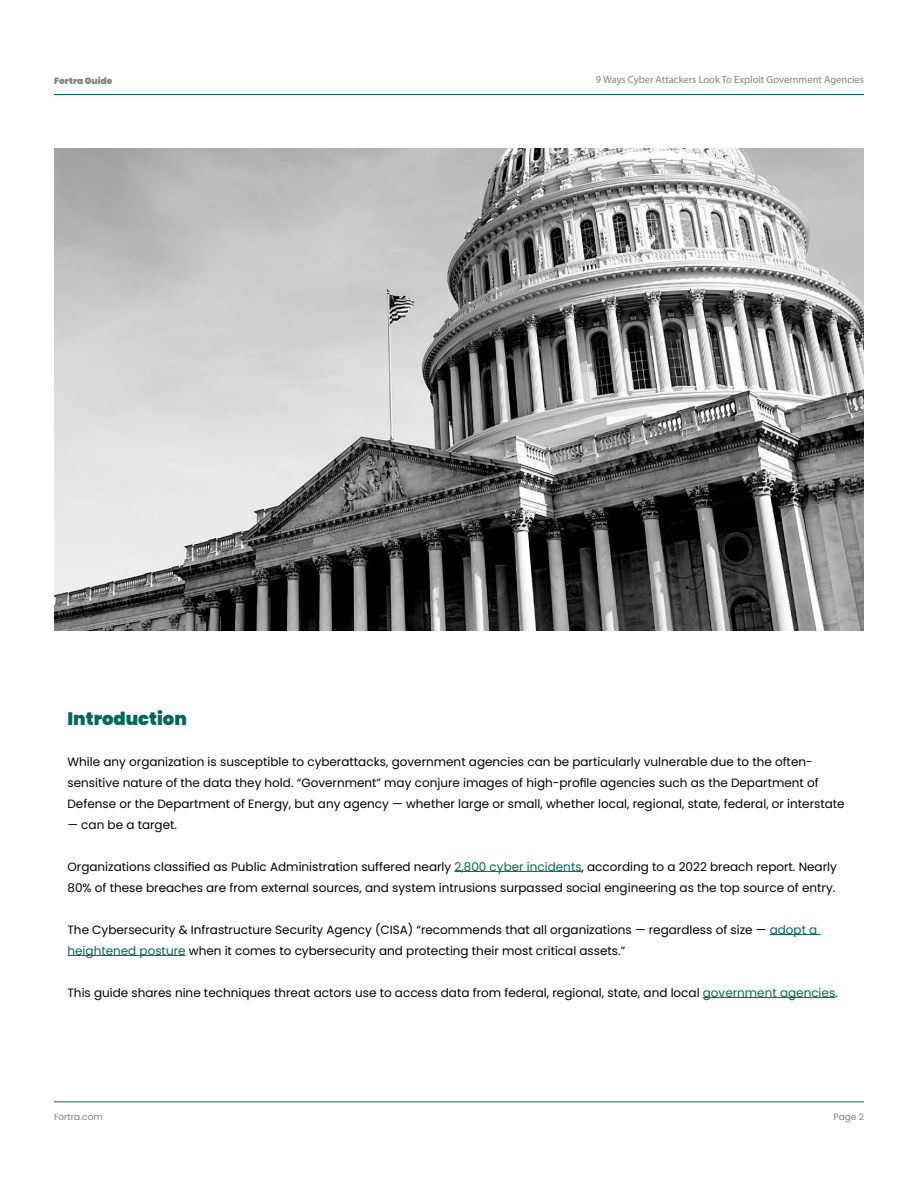
<style>
.page{position:relative;width:918px;height:1188px;background:#fff}
.page>*{position:absolute;margin:0;border:0;box-sizing:border-box;transform-origin:0 0}
.t1{font:900 18px "Poppins";color:#006a56}
.t2{font:12px/21px "Poppins";color:#000}
.t3{font:10.5px "Myriad Pro";color:#808285}
.t4{font:9px "Poppins";color:#808285}
.t5{font:900 9px "Poppins";color:#808285}
.s1{color:#006a56}
</style>
<div class="page">
<hr style="left:54px;top:94px;width:810px;height:1px;background:#006a56">
<hr style="left:54px;top:1101px;width:810px;height:1px;background:#006a56">
<img style="left:54px;top:148px;width:810px;height:482px">
<hr style="left:455px;top:871px;width:127px;height:1px;background:#006a56">
<hr style="left:770px;top:934px;width:51px;height:1px;background:#006a56">
<hr style="left:68px;top:955px;width:118px;height:1px;background:#006a56">
<hr style="left:703px;top:997px;width:132px;height:1px;background:#006a56">
<p class="t5" style="left:54px;top:76px;width:60px">Fortra Guide</p>
<p class="t3" style="left:596px;top:73px;width:270px">9 Ways Cyber Attackers Look To Exploit Government Agencies</p>
<h1 class="t1" style="left:68px;top:708px;width:121px">Introduction</h1>
<p class="t2" style="left:68px;top:751px;width:779px">While any organization is susceptible to cyberattacks, government agencies can be particularly vulnerable due to the often&shy;sensitive nature of the data they hold. “Government” may conjure images of high-profile agencies such as the Department of<br>Defense or the Department of Energy, but any agency — whether large or small, whether local, regional, state, federal, or interstate</p>
<p class="t2" style="left:68px;top:814px;width:111px">— can be a target.</p>
<p class="t2" style="left:68px;top:856px;width:771px">Organizations classified as Public Administration suffered nearly <span class="s1">2,800 cyber incidents</span>, according to a 2022 breach report. Nearly<br>80% of these breaches are from external sources, and system intrusions surpassed social engineering as the top source of entry.</p>
<p class="t2" style="left:68px;top:919px;width:751px">The Cybersecurity &amp; Infrastructure Security Agency (CISA) “recommends that all organizations — regardless of size — <span class="s1">adopt a heightened posture</span> when it comes to cybersecurity and protecting their most critical assets.”</p>
<p class="t2" style="left:68px;top:982px;width:772px">This guide shares nine techniques threat actors use to access data from federal, regional, state, and local <span class="s1">government agencies</span>.</p>
<p class="t4" style="left:54px;top:1112px;width:50px">Fortra.com</p>
<p class="t4" style="left:833px;top:1112px;width:32px">Page 2</p>
</div>
